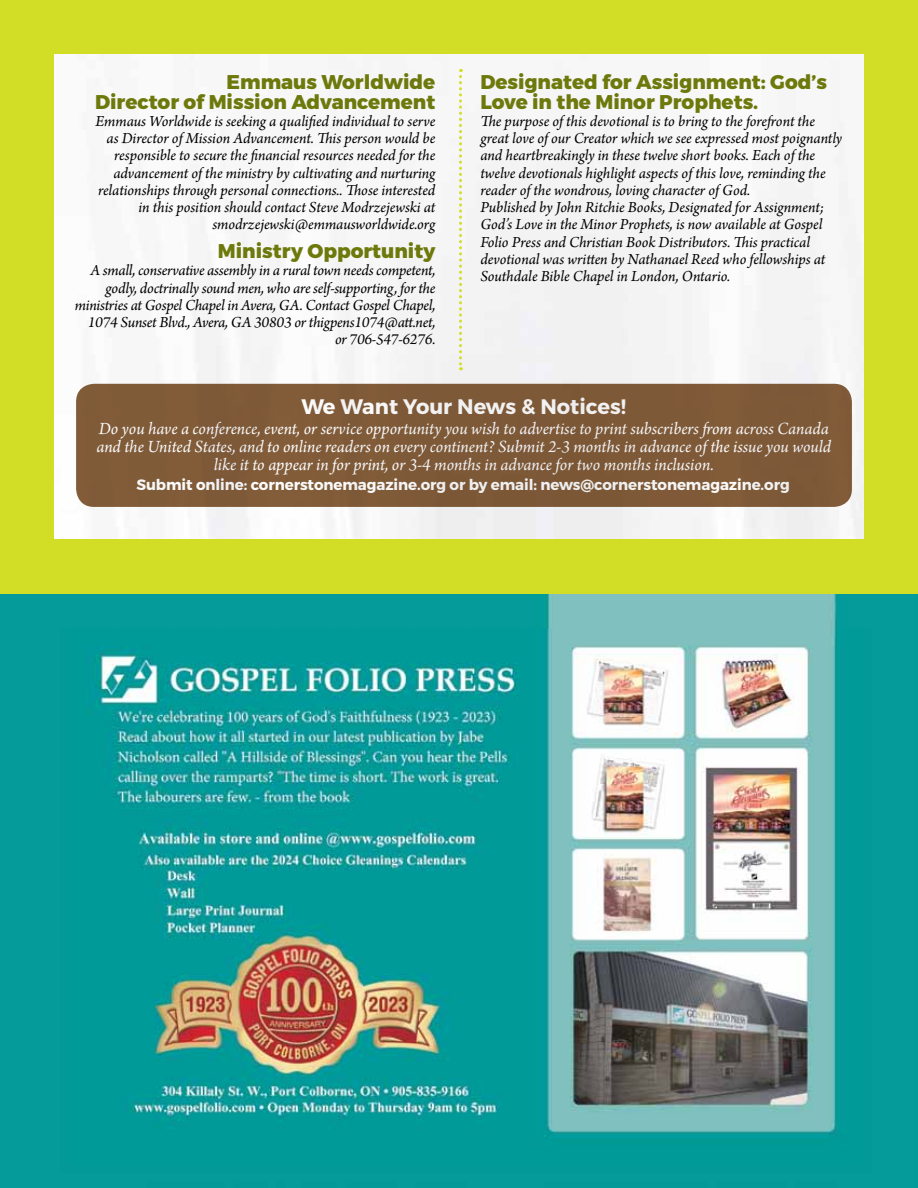
<style>
.page{position:relative;width:918px;height:1188px;background:#fff}
.page>*{position:absolute;margin:0;border:0;box-sizing:border-box;transform-origin:0 0}
.t1{font:700 21px "Montserrat";color:#fff}
.t2{font:800 19.8px/19.8px "Montserrat";color:#6e790c;text-align:right}
.t3{font:italic 18px/18px "Arno Pro";letter-spacing:-.005em;color:#fff;text-align:center}
.t4{font:italic 16.2px/17.2px "Arno Pro";letter-spacing:-.005em;color:#000;text-align:right}
.t5{font:700 15px "Montserrat";letter-spacing:-.005em;color:#fff}
</style>
<div class="page">
<div style="left:0;top:0;width:918px;height:594px;background:#d2de26"></div>
<div style="left:54px;top:54px;width:810px;height:484px;background:#f7f7f7"></div>
<div style="left:76px;top:384px;width:776px;height:123px;background:#7e5938;border-radius:18px"></div>
<svg style="left:459px;top:69px;width:3px;height:301px"></svg>
<img style="left:0;top:594px;width:918px;height:594px">
<p class="t2" style="left:95px;top:72px;width:342px">Emmaus Worldwide<br>Director of Mission Advancement</p>
<p class="t4" style="left:96px;top:113px;width:341px">Emmaus Worldwide is seeking a qualified individual to serve as Director of Mission Advancement. This person would be responsible to secure the financial resources needed for the advancement of the ministry by cultivating and nurturing relationships through personal connections.. Those interested in this position should contact Steve Modrzejewski at smodrzejewski@emmausworldwide.org</p>
<p class="t2" style="left:218px;top:242px;width:219px">Ministry Opportunity</p>
<p class="t4" style="left:75px;top:263px;width:362px">A small, conservative assembly in a rural town needs competent, godly, doctrinally sound men, who are self-supporting, for the ministries at Gospel Chapel in Avera, GA. Contact Gospel Chapel, 1074 Sunset Blvd., Avera, GA 30803 or thigpens1074@att.net, or 706-547-6276.</p>
<p class="t2" style="left:480px;top:72px;width:348px;text-align:left">Designated for Assignment: God’s<br>Love in the Minor Prophets.</p>
<p class="t4" style="left:480px;top:113px;width:363px;text-align:left">The purpose of this devotional is to bring to the forefront the great love of our Creator which we see expressed most poignantly and heartbreakingly in these twelve short books. Each of the twelve devotionals highlight aspects of this love, reminding the reader of the wondrous, loving character of God.<br>Published by John Ritchie Books, Designated for Assignment; God’s Love in the Minor Prophets, is now available at Gospel Folio Press and Christian Book Distributors. This practical devotional was written by Nathanael Reed who fellowships at Southdale Bible Chapel in London, Ontario.</p>
<p class="t1" style="left:302px;top:394px;width:326px">We Want Your News &amp; Notices!</p>
<p class="t3" style="left:96px;top:420px;width:736px">Do you have a conference, event, or service opportunity you wish to advertise to print subscribers from across Canada and the United States, and to online readers on every continent? Submit 2-3 months in advance of the issue you would like it to appear in for print, or 3-4 months in advance for two months inclusion.</p>
<p class="t5" style="left:136px;top:475px;width:655px">Submit online: cornerstonemagazine.org or by email: news@cornerstonemagazine.org</p>
</div>
